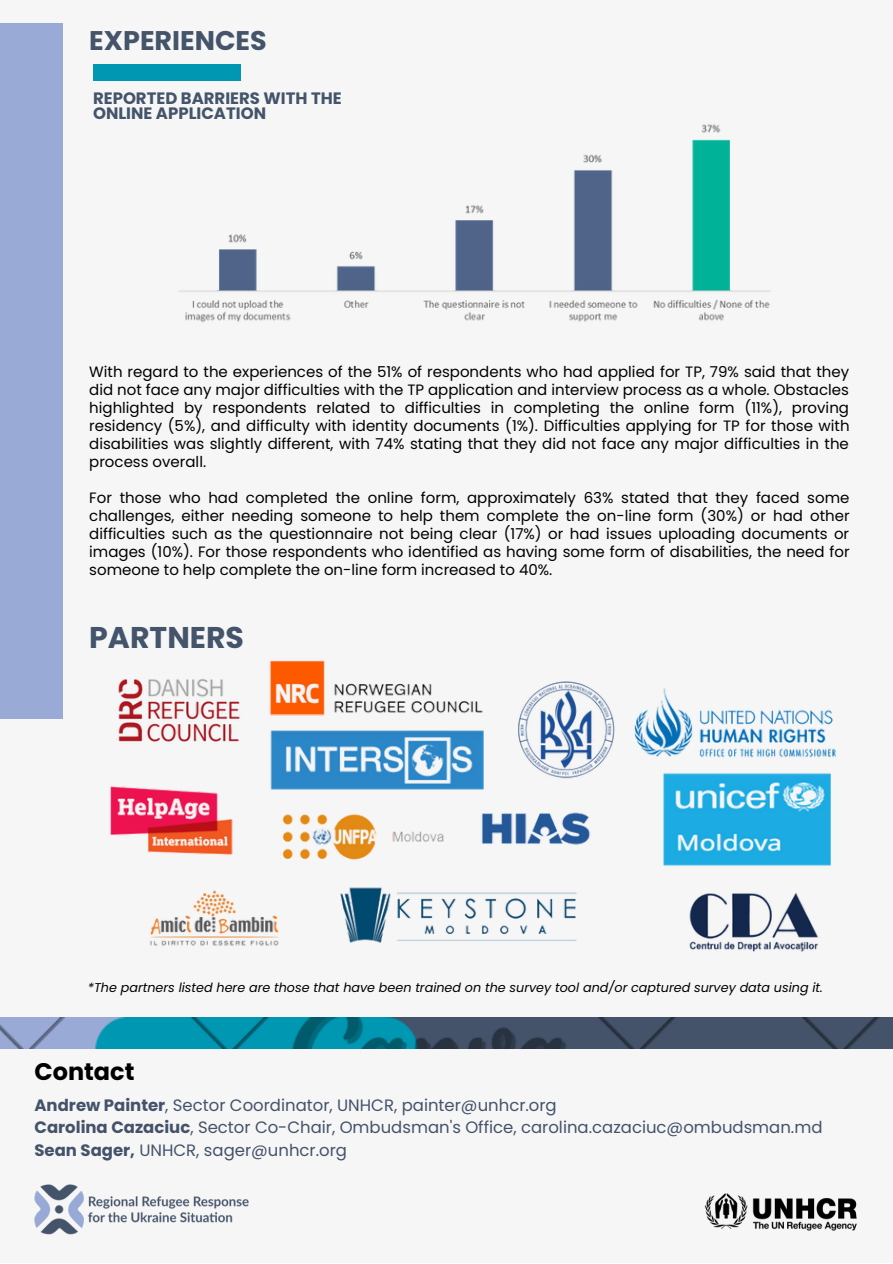
<style>
.page{position:relative;width:893px;height:1264px;background:#fff}
.page>*{position:absolute;margin:0;border:0;box-sizing:border-box;transform-origin:0 0}
.t1{font:700 30px "Poppins";color:#44546a}
.t2{font:700 27px "Poppins";color:#44546a}
.t3{font:700 24px "Poppins";color:#000}
.t4{font:16.5px "Poppins";color:#44536a}
.t5{font:700 16.5px/15.8px "Poppins";color:#44546a}
.t6{font:15px/18px "Poppins";color:#000;text-align:justify}
.t7{font:italic 12.75px "Poppins";color:#000}
.s1{font-weight:700}
</style>
<div class="page">
<div style="left:0;top:0;width:892px;height:1262px;background:#f6f6f6"></div>
<div style="left:0;top:23px;width:63px;height:695px;background:#98aad5"></div>
<img style="left:0;top:1017px;width:892px;height:31px">
<img style="left:704px;top:1193px;width:153px;height:38px">
<img style="left:34px;top:1184px;width:215px;height:51px">
<div style="left:93px;top:64px;width:147px;height:16px;background:#0097b2"></div>
<img style="left:110px;top:660px;width:726px;height:292px">
<img style="left:179px;top:124px;width:591px;height:198px">
<p class="t2" style="left:89px;top:22px;width:179px">EXPERIENCES</p>
<p class="t5" style="left:93px;top:90px;width:250px">REPORTED BARRIERS WITH THE<br>ONLINE APPLICATION</p>
<p class="t6" style="left:89px;top:363px;width:761px">With regard to the experiences of the 51% of respondents who had applied for TP, 79% said that they did not face any major difficulties with the TP application and interview process as a whole. Obstacles highlighted by respondents related to difficulties in completing the online form (11%), proving residency (5%), and difficulty with identity documents (1%). Difficulties applying for TP for those with disabilities was slightly different, with 74% stating that they did not face any major difficulties in the process overall.</p>
<p class="t6" style="left:89px;top:489px;width:762px">For those who had completed the online form, approximately 63% stated that they faced some challenges, either needing someone to help them complete the on-line form (30%) or had other difficulties such as the questionnaire not being clear (17%) or had issues uploading documents or images (10%). For those respondents who identified as having some form of disabilities, the need for someone to help complete the on-line form increased to 40%.</p>
<p class="t1" style="left:89px;top:616px;width:156px">PARTNERS</p>
<p class="t7" style="left:88px;top:978px;width:736px">*The partners listed here are those that have been trained on the survey tool and/or captured survey data using it.</p>
<p class="t3" style="left:34px;top:1054px;width:101px">Contact</p>
<p class="t4" style="left:34px;top:1093px;width:523px"><span class="s1">Andrew Painter</span>, Sector Coordinator, UNHCR, painter@unhcr.org</p>
<p class="t4" style="left:34px;top:1115px;width:789px"><span class="s1">Carolina Cazaciuc</span>, Sector Co-Chair, Ombudsman's Office, carolina.cazaciuc@ombudsman.md</p>
<p class="t4" style="left:34px;top:1138px;width:314px"><span class="s1">Sean Sager,</span> UNHCR, sager@unhcr.org</p>
</div>
